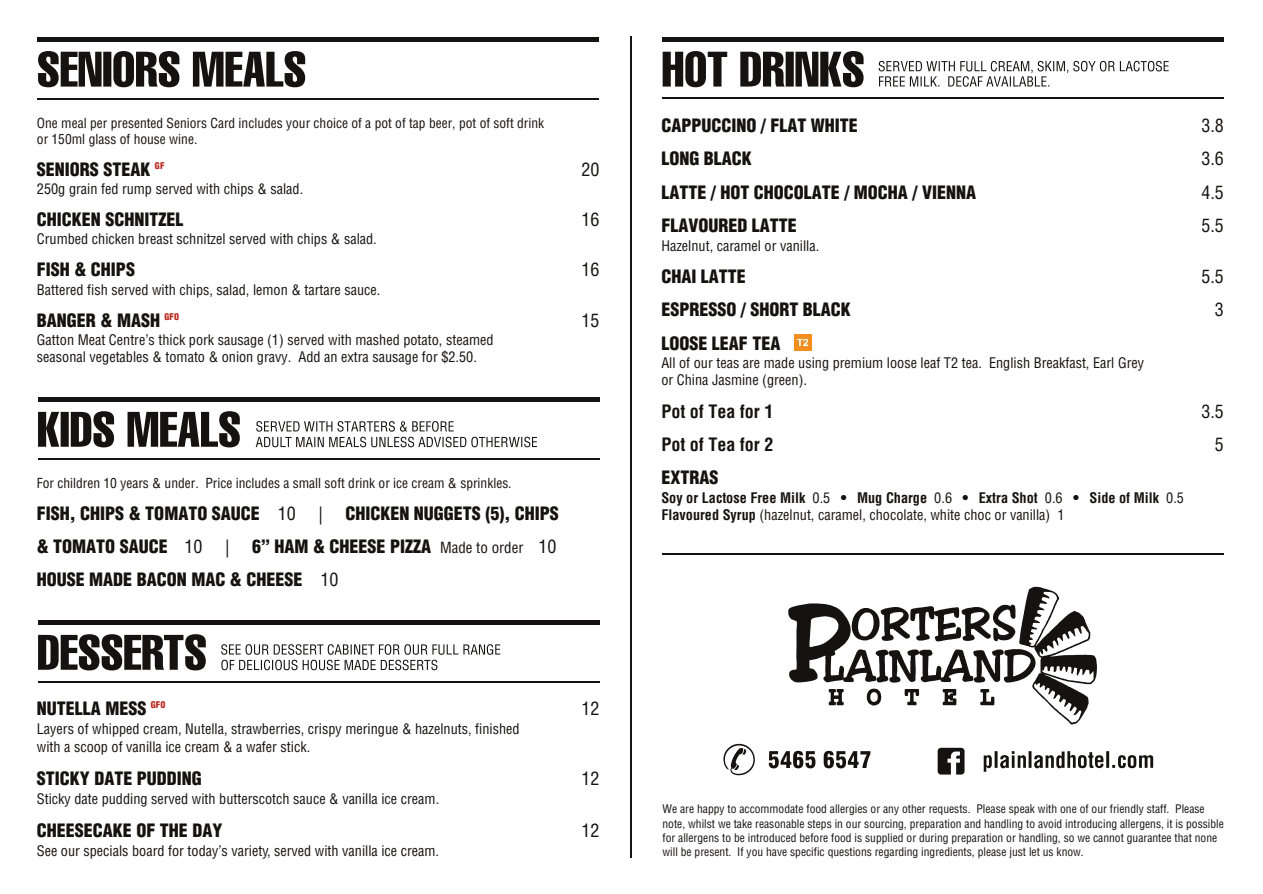
<style>
.page{position:relative;width:1263px;height:894px;background:#fff}
.page>*{position:absolute;margin:0;border:0;box-sizing:border-box;transform-origin:0 0}
.t1{font:900 18px/33px "Helvetica LT Condensed";color:#171212}
.t2{font:18px "Helvetica LT Condensed";color:#171212}
.t3{font:700 18px "Helvetica LT Condensed";color:#171212}
.t4{font:14.25px/17.5px "Helvetica LT Condensed";color:#171212}
.t5{font:700 14.25px "Helvetica LT Condensed";color:#171212}
.t6{font:13.5px/16.4px "Helvetica LT Condensed";color:#171212}
.t7{font:11.55px/14.2px "Helvetica LT Condensed";color:#171212}
.t8{font:900 9px "Helvetica LT Condensed";color:#ba261c}
.t9{font:6px "Dingbats One";color:#171212}
.s1{font-weight:400}
.s2{font-weight:400;font-size:15px}
.s3{font-weight:700}
</style>
<div class="page">
<svg style="left:788px;top:587px;width:309px;height:138px"></svg>
<svg style="left:769px;top:751px;width:101px;height:17px"></svg>
<svg style="left:723px;top:744px;width:32px;height:31px"></svg>
<svg style="left:938px;top:748px;width:27px;height:27px"></svg>
<svg style="left:984px;top:751px;width:169px;height:21px"></svg>
<hr style="left:662px;top:554px;width:562px;height:1px;background:#171212">
<hr style="left:38px;top:37px;width:561px;height:4px;background:#171212">
<hr style="left:38px;top:98px;width:561px;height:1px;background:#171212">
<svg style="left:38px;top:51px;width:267px;height:36px"></svg>
<hr style="left:630px;top:37px;width:1px;height:821px;background:#171212">
<hr style="left:38px;top:397px;width:561px;height:4px;background:#171212">
<hr style="left:38px;top:458px;width:561px;height:1px;background:#171212">
<svg style="left:38px;top:411px;width:202px;height:36px"></svg>
<svg style="left:256px;top:421px;width:281px;height:26px"></svg>
<hr style="left:38px;top:620px;width:561px;height:4px;background:#171212">
<hr style="left:38px;top:681px;width:561px;height:1px;background:#171212">
<svg style="left:38px;top:634px;width:168px;height:36px"></svg>
<svg style="left:221px;top:644px;width:279px;height:26px"></svg>
<hr style="left:662px;top:37px;width:562px;height:4px;background:#171212">
<hr style="left:662px;top:98px;width:562px;height:1px;background:#171212">
<svg style="left:663px;top:51px;width:201px;height:36px"></svg>
<svg style="left:879px;top:61px;width:290px;height:26px"></svg>
<img style="left:794px;top:334px;width:17px;height:17px">
<p class="t6" style="left:37px;top:116px;width:509px">One meal per presented Seniors Card includes your choice of a pot of tap beer, pot of soft drink or 150ml glass of house wine.</p>
<p class="t1" style="left:37px;top:154px;width:115px">SENIORS STEAK</p>
<p class="t2" style="left:581px;top:162px;width:19px">20</p>
<p class="t4" style="left:37px;top:181px;width:268px">250g grain fed rump served with chips &amp; salad.</p>
<p class="t1" style="left:37px;top:205px;width:148px">CHICKEN SCHNITZEL</p>
<p class="t2" style="left:581px;top:213px;width:19px">16</p>
<p class="t4" style="left:37px;top:232px;width:341px">Crumbed chicken breast schnitzel served with chips &amp; salad.</p>
<p class="t1" style="left:37px;top:255px;width:100px">FISH &amp; CHIPS</p>
<p class="t2" style="left:581px;top:263px;width:19px">16</p>
<p class="t4" style="left:37px;top:282px;width:345px">Battered fish served with chips, salad, lemon &amp; tartare sauce.</p>
<p class="t1" style="left:37px;top:305px;width:125px">BANGER &amp; MASH</p>
<p class="t2" style="left:581px;top:313px;width:19px">15</p>
<p class="t4" style="left:37px;top:332px;width:458px">Gatton Meat Centre’s thick pork sausage (1) served with mashed potato, steamed seasonal vegetables &amp; tomato &amp; onion gravy. Add an extra sausage for $2.50.</p>
<p class="t8" style="left:155px;top:162px;width:11px">GF</p>
<p class="t8" style="left:165px;top:313px;width:16px">GFO</p>
<p class="t6" style="left:37px;top:476px;width:476px">For children 10 years &amp; under. Price includes a small soft drink or ice cream &amp; sprinkles.</p>
<p class="t1" style="left:37px;top:498px;width:261px">FISH, CHIPS &amp; TOMATO SAUCE <span class="s1">10</span></p>
<p class="t1" style="left:318px;top:498px;width:242px"><span class="s1">|</span> CHICKEN NUGGETS (5), CHIPS</p>
<p class="t1" style="left:37px;top:531px;width:167px">&amp; TOMATO SAUCE <span class="s1">10</span></p>
<p class="t1" style="left:37px;top:531px;width:521px;text-indent:188px"><span class="s1">|</span> 6” HAM &amp; CHEESE PIZZA <span class="s2">Made to order</span> <span class="s1">10<br></span>HOUSE MADE BACON MAC &amp; CHEESE <span class="s1">10</span></p>
<p class="t1" style="left:37px;top:694px;width:111px">NUTELLA MESS</p>
<p class="t2" style="left:581px;top:702px;width:19px">12</p>
<p class="t4" style="left:37px;top:721px;width:484px">Layers of whipped cream, Nutella, strawberries, crispy meringue &amp; hazelnuts, finished with a scoop of vanilla ice cream &amp; a wafer stick.</p>
<p class="t1" style="left:37px;top:763px;width:167px">STICKY DATE PUDDING</p>
<p class="t2" style="left:581px;top:772px;width:19px">12</p>
<p class="t4" style="left:37px;top:791px;width:404px">Sticky date pudding served with butterscotch sauce &amp; vanilla ice cream.</p>
<p class="t1" style="left:37px;top:815px;width:187px">CHEESECAKE OF THE DAY</p>
<p class="t2" style="left:581px;top:823px;width:19px">12</p>
<p class="t4" style="left:37px;top:843px;width:404px">See our specials board for today’s variety, served with vanilla ice cream.</p>
<p class="t8" style="left:151px;top:702px;width:16px">GFO</p>
<p class="t1" style="left:661px;top:111px;width:198px">CAPPUCCINO / FLAT WHITE</p>
<p class="t2" style="left:1201px;top:119px;width:24px">3.8</p>
<p class="t1" style="left:661px;top:144px;width:92px">LONG BLACK</p>
<p class="t2" style="left:1201px;top:152px;width:24px">3.6</p>
<p class="t1" style="left:661px;top:177px;width:316px">LATTE / HOT CHOCOLATE / MOCHA / VIENNA</p>
<p class="t2" style="left:1201px;top:185px;width:24px">4.5</p>
<p class="t1" style="left:661px;top:211px;width:137px">FLAVOURED LATTE</p>
<p class="t2" style="left:1201px;top:219px;width:24px">5.5</p>
<p class="t4" style="left:661px;top:238px;width:159px">Hazelnut, caramel or vanilla.</p>
<p class="t1" style="left:661px;top:261px;width:86px">CHAI LATTE</p>
<p class="t2" style="left:1201px;top:269px;width:24px">5.5</p>
<p class="t1" style="left:661px;top:295px;width:191px">ESPRESSO / SHORT BLACK</p>
<p class="t2" style="left:1215px;top:303px;width:10px">3</p>
<p class="t1" style="left:661px;top:328px;width:121px">LOOSE LEAF TEA</p>
<p class="t4" style="left:661px;top:355px;width:484px">All of our teas are made using premium loose leaf T2 tea. English Breakfast, Earl Grey or China Jasmine (green).</p>
<p class="t3" style="left:661px;top:404px;width:114px">Pot of Tea for 1</p>
<p class="t2" style="left:1201px;top:404px;width:24px">3.5</p>
<p class="t3" style="left:661px;top:437px;width:114px">Pot of Tea for 2</p>
<p class="t2" style="left:1215px;top:437px;width:10px">5</p>
<p class="t1" style="left:661px;top:463px;width:59px">EXTRAS</p>
<p class="t5" style="left:661px;top:492px;width:171px">Soy or Lactose Free Milk <span class="s1">0.5</span></p>
<p class="t5" style="left:857px;top:492px;width:97px">Mug Charge <span class="s1">0.6</span></p>
<p class="t5" style="left:979px;top:492px;width:85px">Extra Shot <span class="s1">0.6</span></p>
<p class="t5" style="left:1090px;top:492px;width:96px">Side of Milk <span class="s1">0.5</span></p>
<p class="t4" style="left:661px;top:507px;width:405px"><span class="s3">Flavoured Syrup</span> (hazelnut, caramel, chocolate, white choc or vanilla) 1</p>
<p class="t9" style="left:841px;top:495px;width:7px">●</p>
<p class="t9" style="left:963px;top:495px;width:7px">●</p>
<p class="t9" style="left:1073px;top:495px;width:7px">●</p>
<p class="t7" style="left:663px;top:803px;width:563px">We are happy to accommodate food allergies or any other requests. Please speak with one of our friendly staff. Please note, whilst we take reasonable steps in our sourcing, preparation and handling to avoid introducing allergens, it is possible for allergens to be introduced before food is supplied or during preparation or handling, so we cannot guarantee that none will be present. If you have specific questions regarding ingredients, please just let us know.</p>
</div>
